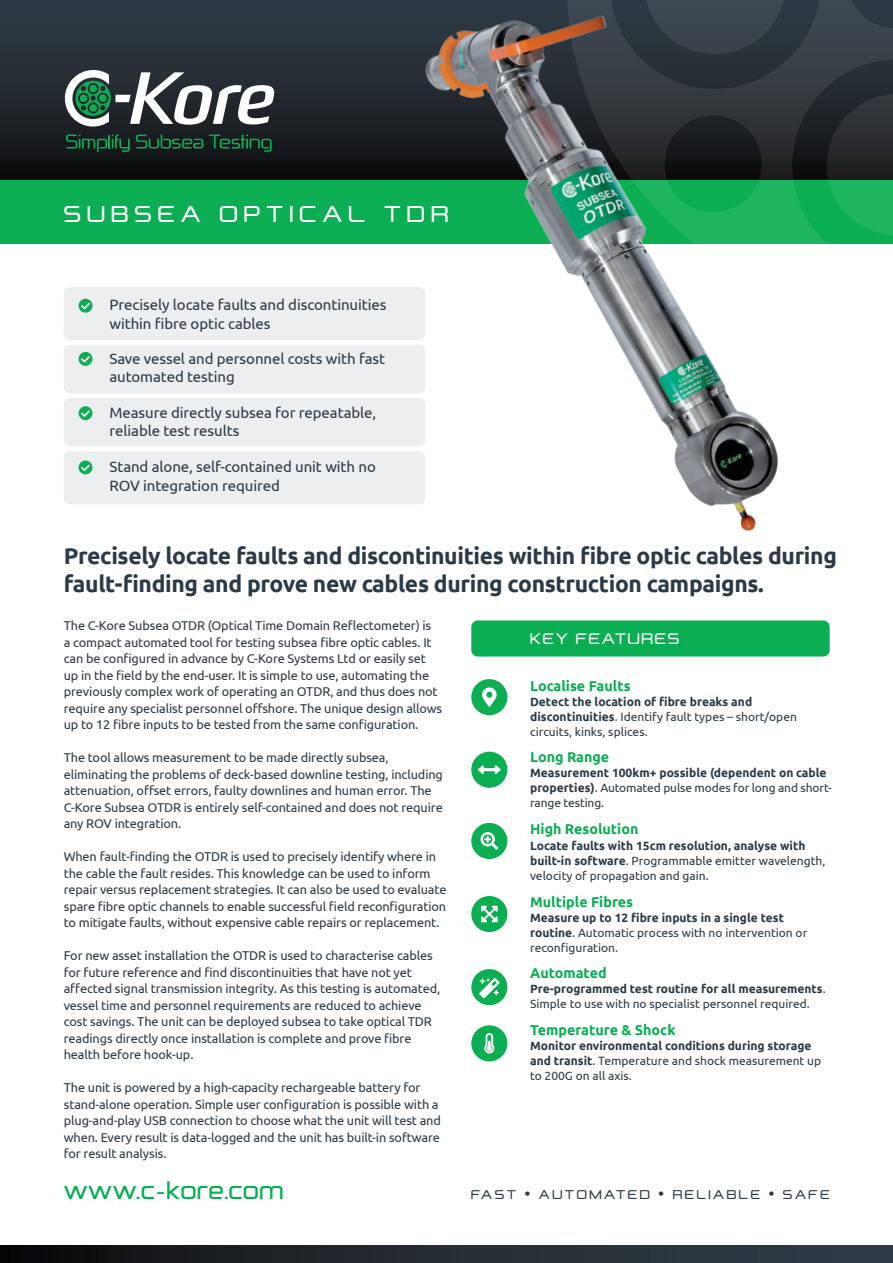
<style>
.page{position:relative;width:893px;height:1263px;background:#fff}
.page>*{position:absolute;margin:0;border:0;box-sizing:border-box;transform-origin:0 0}
.t1{font:30px "Formation Sans";letter-spacing:.02em;color:#0cae53}
.t2{font:27px "Formation Sans";letter-spacing:.23em;color:#fff}
.t3{font:700 22.8px/28.5px "Ubuntu";letter-spacing:-.015em;color:#2b3a46}
.t4{font:18px "Formation Sans";letter-spacing:.1em;color:#fff}
.t5{font:15px/18.8px "Ubuntu";letter-spacing:-.005em;color:#2b3a46}
.t6{font:15px "Formation Sans";letter-spacing:.17em;color:#2b3a46}
.t7{font:700 14.25px "Ubuntu";color:#0cae53}
.t8{font:12.75px/16.5px "Ubuntu";letter-spacing:-.01em;color:#2b3a46}
.t9{font:12px/15px "Ubuntu";color:#2b3a46}
.t10{font:700 12px/15px "Ubuntu";color:#2b3a46}
.s1{font-weight:700}
.s2{font-weight:400}
.s3{font-family:"Ubuntu";font-weight:300}
.s4{font-family:"Ubuntu";font-weight:700}
</style>
<div class="page">
<svg style="left:0;top:0;width:567px;height:181px"></svg>
<svg style="left:567px;top:0;width:326px;height:181px"></svg>
<div style="left:0;top:181px;width:893px;height:63px;background:#0cae53"></div>
<svg style="left:798px;top:181px;width:95px;height:63px"></svg>
<svg style="left:65px;top:70px;width:209px;height:57px"></svg>
<svg style="left:66px;top:135px;width:64px;height:17px"></svg>
<svg style="left:136px;top:135px;width:67px;height:13px"></svg>
<svg style="left:209px;top:135px;width:63px;height:17px"></svg>
<div style="left:471px;top:620px;width:359px;height:36px;background:#0cae53;border-radius:6px"></div>
<div style="left:64px;top:287px;width:361px;height:53px;background:#edeeef;border-radius:6px"></div>
<div style="left:64px;top:345px;width:361px;height:48px;background:#edeeef;border-radius:6px"></div>
<div style="left:64px;top:398px;width:361px;height:49px;background:#edeeef;border-radius:6px"></div>
<div style="left:64px;top:451px;width:361px;height:53px;background:#edeeef;border-radius:6px"></div>
<svg style="left:79px;top:299px;width:13px;height:14px"></svg>
<svg style="left:79px;top:352px;width:13px;height:14px"></svg>
<svg style="left:79px;top:406px;width:13px;height:14px"></svg>
<svg style="left:79px;top:460px;width:13px;height:14px"></svg>
<div style="left:471px;top:896px;width:36px;height:36px;background:#0cae53;border-radius:50%"></div>
<div style="left:471px;top:679px;width:36px;height:36px;background:#0cae53;border-radius:50%"></div>
<svg style="left:482px;top:687px;width:15px;height:20px"></svg>
<div style="left:471px;top:752px;width:36px;height:36px;background:#0cae53;border-radius:50%"></div>
<svg style="left:478px;top:765px;width:23px;height:9px"></svg>
<div style="left:471px;top:823px;width:36px;height:36px;background:#0cae53;border-radius:50%"></div>
<svg style="left:480px;top:832px;width:18px;height:18px"></svg>
<div style="left:0;top:1246px;width:893px;height:17px;background:linear-gradient(to right,#100f10,#33424c)"></div>
<svg style="left:481px;top:906px;width:17px;height:16px"></svg>
<div style="left:471px;top:1025px;width:36px;height:36px;background:#0cae53;border-radius:50%"></div>
<svg style="left:484px;top:1033px;width:10px;height:20px"></svg>
<div style="left:471px;top:969px;width:36px;height:36px;background:#0cae53;border-radius:50%"></div>
<svg style="left:479px;top:978px;width:21px;height:20px"></svg>
<img style="left:414px;top:8px;width:384px;height:523px">
<p class="t2" style="left:64px;top:197px;width:386px">SUBSEA OPTICAL TDR</p>
<p class="t5" style="left:109px;top:295px;width:279px">Precisely locate faults and discontinuities within fibre optic cables</p>
<p class="t5" style="left:109px;top:348px;width:277px">Save vessel and personnel costs with fast automated testing</p>
<p class="t5" style="left:109px;top:402px;width:268px">Measure directly subsea for repeatable, reliable test results</p>
<p class="t5" style="left:109px;top:457px;width:268px">Stand alone, self-contained unit with no<br>ROV integration required</p>
<p class="t3" style="left:64px;top:541px;width:775px">Precisely locate faults and discontinuities within fibre optic cables during fault-finding and prove new cables during construction campaigns.</p>
<p class="t8" style="left:64px;top:617px;width:380px">The C-Kore Subsea OTDR (Optical Time Domain Reflectometer) is<br>a compact automated tool for testing subsea fibre optic cables. It can be configured in advance by C-Kore Systems Ltd or easily set up in the field by the end-user. It is simple to use, automating the previously complex work of operating an OTDR, and thus does not require any specialist personnel offshore. The unique design allows up to 12 fibre inputs to be tested from the same configuration.</p>
<p class="t8" style="left:64px;top:749px;width:381px">The tool allows measurement to be made directly subsea, eliminating the problems of deck-based downline testing, including attenuation, offset errors, faulty downlines and human error. The C-Kore Subsea OTDR is entirely self-contained and does not require any ROV integration.</p>
<p class="t8" style="left:64px;top:848px;width:384px">When fault-finding the OTDR is used to precisely identify where in the cable the fault resides. This knowledge can be used to inform repair versus replacement strategies. It can also be used to evaluate spare fibre optic channels to enable successful field reconfiguration to mitigate faults, without expensive cable repairs or replacement.</p>
<p class="t8" style="left:64px;top:947px;width:378px">For new asset installation the OTDR is used to characterise cables for future reference and find discontinuities that have not yet affected signal transmission integrity. As this testing is automated, vessel time and personnel requirements are reduced to achieve cost savings. The unit can be deployed subsea to take optical TDR readings directly once installation is complete and prove fibre health before hook-up.</p>
<p class="t8" style="left:64px;top:1079px;width:379px">The unit is powered by a high-capacity rechargeable battery for stand-alone operation. Simple user configuration is possible with a plug-and-play USB connection to choose what the unit will test and when. Every result is data-logged and the unit has built-in software for result analysis.</p>
<p class="t4" style="left:530px;top:628px;width:151px">KEY FEATURES</p>
<p class="t7" style="left:530px;top:677px;width:102px">Localise Faults</p>
<p class="t9" style="left:530px;top:693px;width:268px"><span class="s1">Detect the location of fibre breaks and discontinuities</span>. Identify fault types – short/open circuits, kinks, splices.</p>
<p class="t7" style="left:530px;top:748px;width:81px">Long Range</p>
<p class="t10" style="left:530px;top:765px;width:303px">Measurement 100km+ possible (dependent on cable properties)<span class="s2">. Automated pulse modes for long and short&shy;range testing.</span></p>
<p class="t7" style="left:530px;top:820px;width:110px">High Resolution</p>
<p class="t9" style="left:530px;top:838px;width:297px"><span class="s1">Locate faults with 15cm resolution, analyse with built-in software</span>. Programmable emitter wavelength, velocity of propagation and gain.</p>
<p class="t7" style="left:530px;top:893px;width:104px">Multiple Fibres</p>
<p class="t9" style="left:530px;top:909px;width:279px"><span class="s1">Measure up to 12 fibre inputs in a single test routine</span>. Automatic process with no intervention or reconfiguration.</p>
<p class="t7" style="left:530px;top:964px;width:78px">Automated</p>
<p class="t9" style="left:530px;top:981px;width:297px"><span class="s1">Pre-programmed test routine for all measurements</span>.<br>Simple to use with no specialist personnel required.</p>
<p class="t7" style="left:530px;top:1021px;width:147px">Temperature &amp; Shock</p>
<p class="t10" style="left:530px;top:1038px;width:293px">Monitor environmental conditions during storage and transit<span class="s2">. Temperature and shock measurement up to 200G on all axis.</span></p>
<p class="t1" style="left:64px;top:1171px;width:221px">www.c<span class="s3">-</span>kore.com</p>
<p class="t6" style="left:471px;top:1185px;width:360px">FAST <span class="s4">•</span> AUTOMATED <span class="s4">•</span> RELIABLE <span class="s4">•</span> SAFE</p>
</div>
